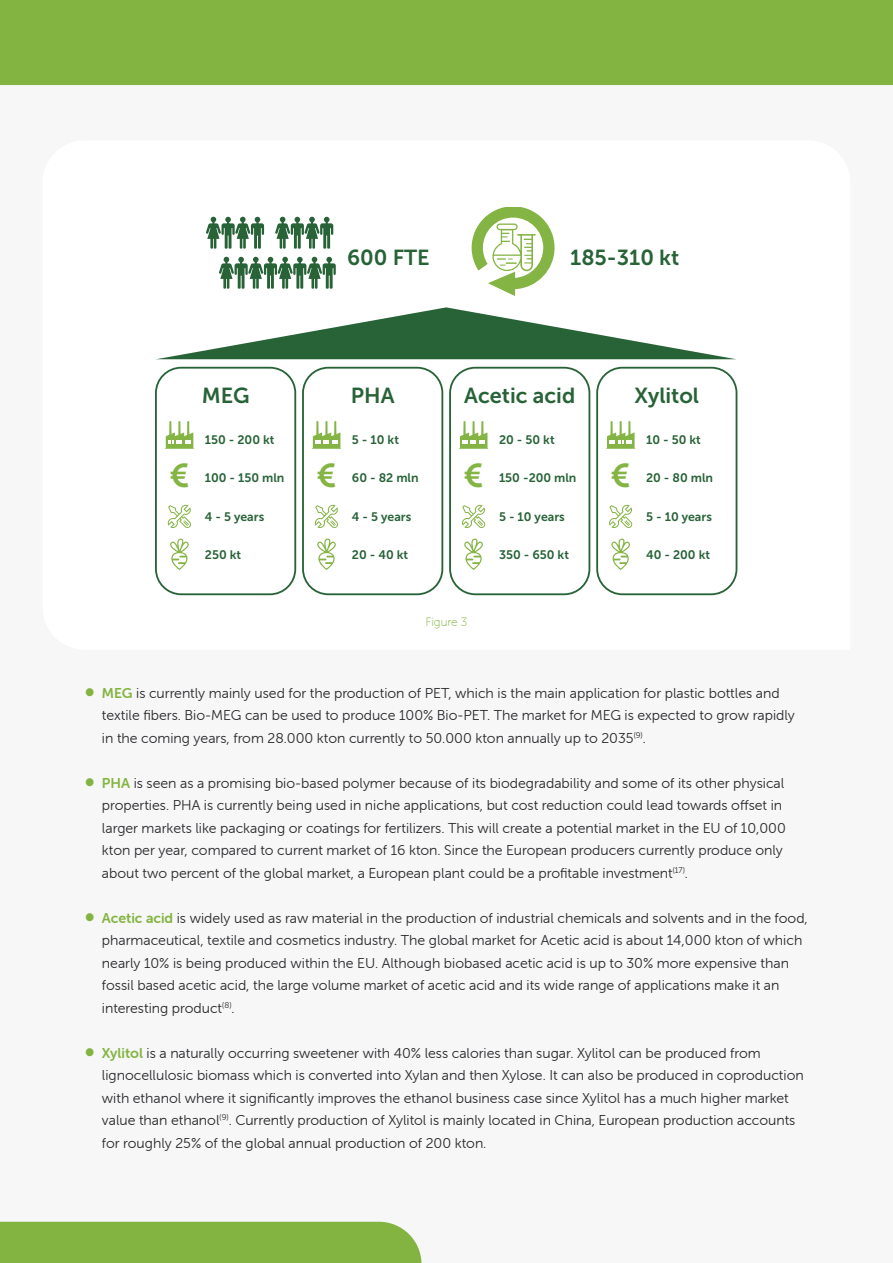
<style>
.page{position:relative;width:893px;height:1263px;background:#fff}
.page>*{position:absolute;margin:0;border:0;box-sizing:border-box;transform-origin:0 0}
.t1{font:32.85px "Museo Sans 700";color:#84b443}
.t2{font:21.6px "Museo Sans 700";color:#286338}
.t3{font:14.25px/22.5px "Museo Sans Rounded 300";color:#2a2a2e}
.t4{font:12.3px "Museo Sans 700";color:#286338}
.t5{font:12px "Museo Sans Rounded 100";color:#83b442}
.s1{font-size:27px;color:#83b442}
.s2{font-family:"Museo Sans Rounded 700";color:#83b442}
</style>
<div class="page">
<div style="left:0;top:0;width:893px;height:85px;background:#83b442"></div>
<div style="left:0;top:1222px;width:421px;height:41px;background:#83b442"></div>
<svg style="left:155px;top:216px;width:583px;height:380px"></svg>
<svg style="left:206px;top:217px;width:58px;height:32px"></svg>
<svg style="left:275px;top:217px;width:58px;height:32px"></svg>
<svg style="left:219px;top:257px;width:117px;height:32px"></svg>
<svg style="left:472px;top:207px;width:82px;height:89px"></svg>
<div style="left:155px;top:367px;width:141px;height:228px;border:2px solid #286338;border-radius:25px"></div>
<svg style="left:165px;top:421px;width:29px;height:28px"></svg>
<svg style="left:168px;top:505px;width:23px;height:23px"></svg>
<svg style="left:170px;top:538px;width:19px;height:32px"></svg>
<div style="left:302px;top:367px;width:141px;height:228px;border:2px solid #286338;border-radius:25px"></div>
<svg style="left:312px;top:421px;width:29px;height:28px"></svg>
<svg style="left:315px;top:505px;width:23px;height:23px"></svg>
<svg style="left:317px;top:538px;width:19px;height:32px"></svg>
<div style="left:449px;top:367px;width:141px;height:228px;border:2px solid #286338;border-radius:25px"></div>
<svg style="left:459px;top:421px;width:29px;height:28px"></svg>
<svg style="left:462px;top:505px;width:23px;height:23px"></svg>
<svg style="left:464px;top:538px;width:19px;height:32px"></svg>
<div style="left:596px;top:367px;width:141px;height:228px;border:2px solid #286338;border-radius:25px"></div>
<svg style="left:606px;top:421px;width:29px;height:28px"></svg>
<svg style="left:609px;top:505px;width:24px;height:23px"></svg>
<svg style="left:611px;top:538px;width:19px;height:32px"></svg>
<svg style="left:156px;top:307px;width:580px;height:52px"></svg>
<h2 class="t2" style="left:347px;top:246px;width:84px">600 FTE</h2>
<h2 class="t2" style="left:570px;top:246px;width:111px">185-310 kt</h2>
<h1 class="t1" style="left:170px;top:458px;width:21px">€</h1>
<h2 class="t2" style="left:202px;top:383px;width:49px">MEG</h2>
<p class="t4" style="left:205px;top:433px;width:71px">150 - 200 kt</p>
<p class="t4" style="left:205px;top:471px;width:81px">100 - 150 mln</p>
<p class="t4" style="left:205px;top:510px;width:61px">4 - 5 years</p>
<p class="t4" style="left:205px;top:548px;width:38px">250 kt</p>
<h1 class="t1" style="left:317px;top:458px;width:21px">€</h1>
<h2 class="t2" style="left:351px;top:383px;width:45px">PHA</h2>
<p class="t4" style="left:352px;top:433px;width:49px">5 - 10 kt</p>
<p class="t4" style="left:352px;top:471px;width:68px">60 - 82 mln</p>
<p class="t4" style="left:352px;top:510px;width:61px">4 - 5 years</p>
<p class="t4" style="left:352px;top:548px;width:58px">20 - 40 kt</p>
<h2 class="t2" style="left:464px;top:383px;width:113px">Acetic acid</h2>
<p class="t4" style="left:499px;top:433px;width:57px">20 - 50 kt</p>
<p class="t4" style="left:499px;top:471px;width:79px">150 -200 mln</p>
<p class="t4" style="left:499px;top:510px;width:67px">5 - 10 years</p>
<p class="t4" style="left:499px;top:548px;width:71px">350 - 650 kt</p>
<h1 class="t1" style="left:464px;top:458px;width:21px">€</h1>
<p class="t5" style="left:426px;top:616px;width:43px">Figure 3</p>
<h2 class="t2" style="left:635px;top:383px;width:66px">Xylitol</h2>
<p class="t4" style="left:646px;top:433px;width:56px">10 - 50 kt</p>
<p class="t4" style="left:646px;top:471px;width:68px">20 - 80 mln</p>
<p class="t4" style="left:646px;top:510px;width:67px">5 - 10 years</p>
<p class="t4" style="left:646px;top:548px;width:65px">40 - 200 kt</p>
<h1 class="t1" style="left:611px;top:458px;width:21px">€</h1>
<p class="t3" style="left:102px;top:681px;width:694px;text-indent:-17px"><span class="s1">•</span> <span class="s2">MEG</span> is currently mainly used for the production of PET, which is the main application for plastic bottles and textile fibers. Bio-MEG can be used to produce 100% Bio-PET. The market for MEG is expected to grow rapidly in the coming years, from 28.000 kton currently to 50.000 kton annually up to 2035<sup>(9)</sup>.</p>
<p class="t3" style="left:102px;top:771px;width:685px;text-indent:-17px"><span class="s1">•</span> <span class="s2">PHA</span> is seen as a promising bio-based polymer because of its biodegradability and some of its other physical properties. PHA is currently being used in niche applications, but cost reduction could lead towards offset in larger markets like packaging or coatings for fertilizers. This will create a potential market in the EU of 10,000 kton per year, compared to current market of 16 kton. Since the European producers currently produce only about two percent of the global market, a European plant could be a profitable investment<sup>(17)</sup>.</p>
<p class="t3" style="left:102px;top:906px;width:707px;text-indent:-17px"><span class="s1">•</span> <span class="s2">Acetic acid</span> is widely used as raw material in the production of industrial chemicals and solvents and in the food, pharmaceutical, textile and cosmetics industry. The global market for Acetic acid is about 14,000 kton of which nearly 10% is being produced within the EU. Although biobased acetic acid is up to 30% more expensive than fossil based acetic acid, the large volume market of acetic acid and its wide range of applications make it an interesting product<sup>(8)</sup>.</p>
<p class="t3" style="left:102px;top:1041px;width:703px;text-indent:-17px"><span class="s1">•</span> <span class="s2">Xylitol</span> is a naturally occurring sweetener with 40% less calories than sugar. Xylitol can be produced from lignocellulosic biomass which is converted into Xylan and then Xylose. It can also be produced in coproduction with ethanol where it significantly improves the ethanol business case since Xylitol has a much higher market value than ethanol<sup>(9)</sup>. Currently production of Xylitol is mainly located in China, European production accounts for roughly 25% of the global annual production of 200 kton.</p>
</div>
